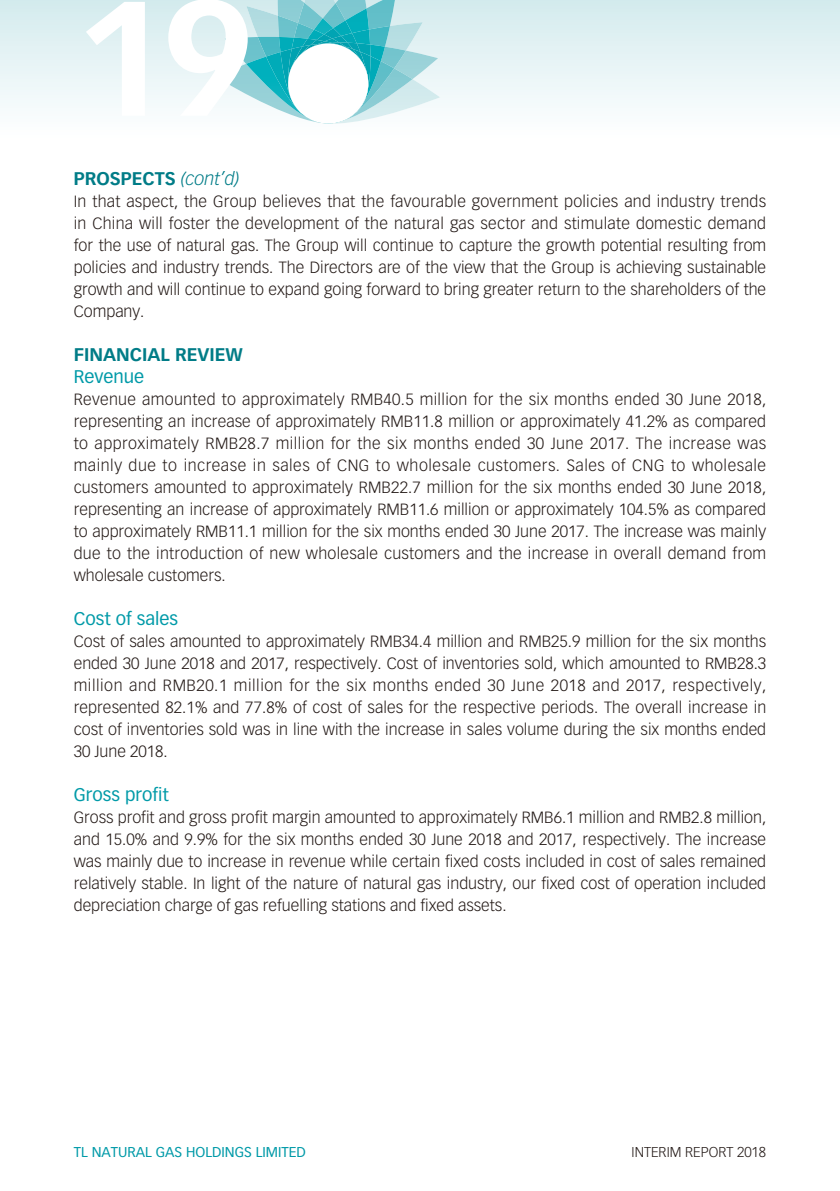
<style>
.page{position:relative;width:840px;height:1191px;background:#fff}
.page>*{position:absolute;margin:0;border:0;box-sizing:border-box;transform-origin:0 0}
.t1{font:700 160px "Vectora LT Std";color:#fff}
.t2{font:700 18px "Vectora LT Std";color:#007c87}
.t3{font:18px "Vectora LT Std";color:#009aa8}
.t4{font:300 16px/22px "Vectora LT Std";color:#231916;text-align:justify}
.t5{font:14px "Vectora LT Std";color:#009aa8}
.t6{font:300 14px "Vectora LT Std";color:#231916}
.s1{font-weight:300;font-style:italic}
</style>
<div class="page">
<svg style="left:0;top:0;width:839px;height:106px"></svg>
<svg style="left:215px;top:0;width:225px;height:124px"></svg>
<h1 class="t1" style="left:74px;top:-17px;width:183px">19</h1>
<p class="t2" style="left:74px;top:170px;width:167px">PROSPECTS <span class="s1">(cont’d)</span></p>
<p class="t4" style="left:74px;top:191px;width:693px">In that aspect, the Group believes that the favourable government policies and industry trends in China will foster the development of the natural gas sector and stimulate domestic demand for the use of natural gas. The Group will continue to capture the growth potential resulting from policies and industry trends. The Directors are of the view that the Group is achieving sustainable growth and will continue to expand going forward to bring greater return to the shareholders of the Company.</p>
<p class="t2" style="left:74px;top:346px;width:170px">FINANCIAL REVIEW</p>
<p class="t3" style="left:74px;top:368px;width:72px">Revenue</p>
<p class="t4" style="left:74px;top:389px;width:693px">Revenue amounted to approximately RMB40.5 million for the six months ended 30 June 2018, representing an increase of approximately RMB11.8 million or approximately 41.2% as compared to approximately RMB28.7 million for the six months ended 30 June 2017. The increase was mainly due to increase in sales of CNG to wholesale customers. Sales of CNG to wholesale customers amounted to approximately RMB22.7 million for the six months ended 30 June 2018, representing an increase of approximately RMB11.6 million or approximately 104.5% as compared to approximately RMB11.1 million for the six months ended 30 June 2017. The increase was mainly due to the introduction of new wholesale customers and the increase in overall demand from wholesale customers.</p>
<p class="t3" style="left:74px;top:610px;width:106px">Cost of sales</p>
<p class="t4" style="left:74px;top:631px;width:693px">Cost of sales amounted to approximately RMB34.4 million and RMB25.9 million for the six months ended 30 June 2018 and 2017, respectively. Cost of inventories sold, which amounted to RMB28.3 million and RMB20.1 million for the six months ended 30 June 2018 and 2017, respectively, represented 82.1% and 77.8% of cost of sales for the respective periods. The overall increase in cost of inventories sold was in line with the increase in sales volume during the six months ended 30 June 2018.</p>
<p class="t3" style="left:74px;top:786px;width:97px">Gross profit</p>
<p class="t4" style="left:74px;top:807px;width:693px">Gross profit and gross profit margin amounted to approximately RMB6.1 million and RMB2.8 million, and 15.0% and 9.9% for the six months ended 30 June 2018 and 2017, respectively. The increase was mainly due to increase in revenue while certain fixed costs included in cost of sales remained relatively stable. In light of the nature of natural gas industry, our fixed cost of operation included depreciation charge of gas refuelling stations and fixed assets.</p>
<p class="t5" style="left:74px;top:1145px;width:233px">TL NATURAL GAS HOLDINGS LIMITED</p>
<p class="t6" style="left:631px;top:1145px;width:136px">INTERIM REPORT 2018</p>
</div>
